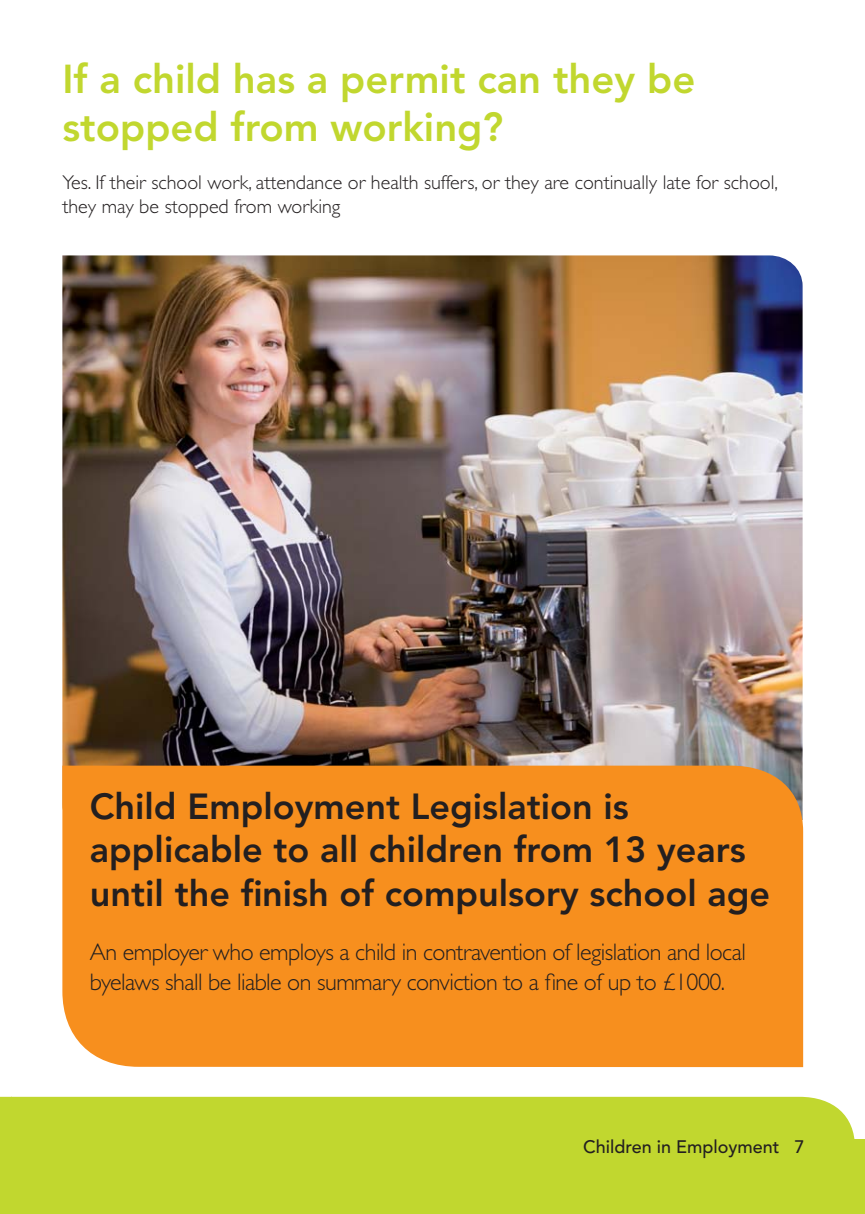
<style>
.page{position:relative;width:865px;height:1214px;background:#fff}
.page>*{position:absolute;margin:0;border:0;box-sizing:border-box;transform-origin:0 0}
.t1{font:800 40px/48px "Avenir";color:#c1d72f}
.t2{font:800 36px/43.2px "Avenir";color:#231f20}
.t3{font:300 24px/30px "Gill Sans";letter-spacing:-.02em;color:#231f20}
.t4{font:300 20px/24px "Gill Sans";color:#231f20}
.t5{font:500 18px "Avenir";color:#231f20}
</style>
<div class="page">
<svg style="left:0;top:1096px;width:11px;height:43px"></svg>
<div style="left:11px;top:1096px;width:843px;height:43px;background:#c1d72f"></div>
<div style="left:0;top:1139px;width:865px;height:74px;background:#c1d72f"></div>
<img style="left:62px;top:255px;width:740px;height:510px">
<div style="left:62px;top:765px;width:741px;height:301px;background:#f78f1e"></div>
<h1 class="t1" style="left:62px;top:58px;width:634px">If a child has a permit can they be stopped from working?</h1>
<p class="t4" style="left:62px;top:172px;width:717px">Yes. If their school work, attendance or health suffers, or they are continually late for school, they may be stopped from working</p>
<h2 class="t2" style="left:90px;top:787px;width:681px">Child Employment Legislation is applicable to all children from 13 years until the finish of compulsory school age</h2>
<p class="t3" style="left:90px;top:938px;width:657px">An employer who employs a child in contravention of legislation and local byelaws shall be liable on summary conviction to a fine of up to £1000.</p>
<p class="t5" style="left:583px;top:1138px;width:223px">Children in Employment 7</p>
</div>
